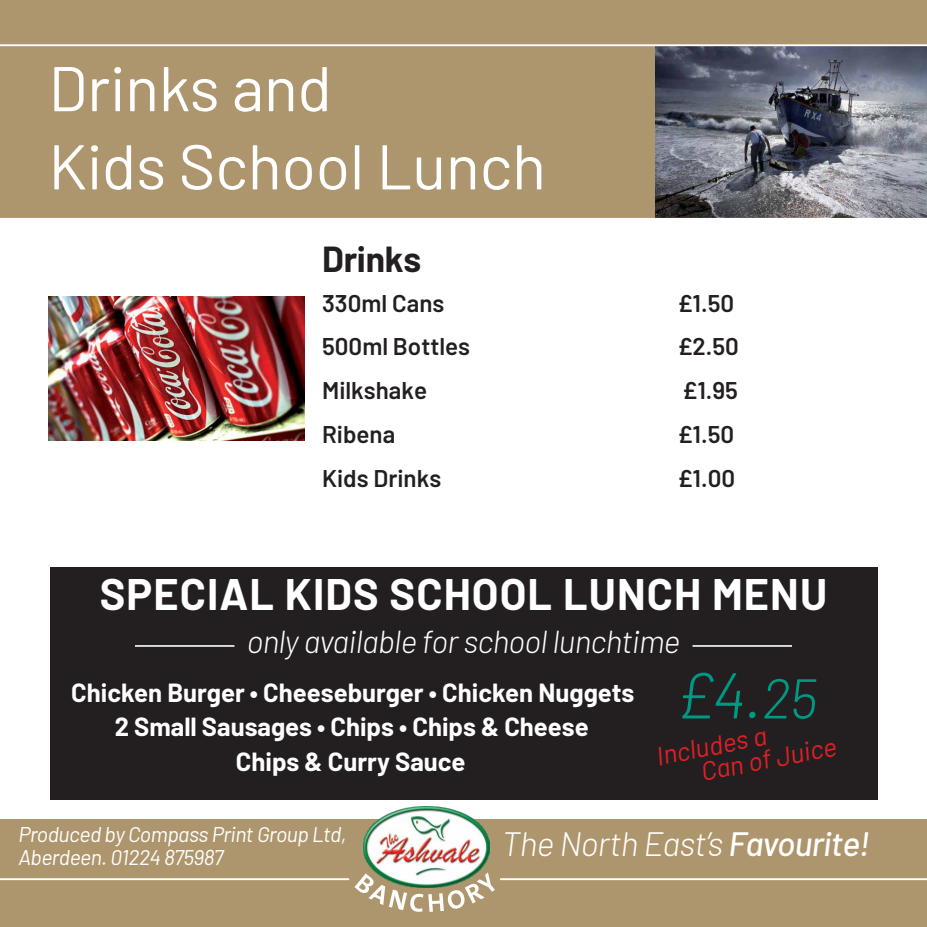
<style>
.page{position:relative;width:927px;height:927px;background:#ad966d}
.page>*{position:absolute;margin:0;border:0;box-sizing:border-box;transform-origin:0 0}
.t1{font:italic 300 64.69px "Barlow";color:#009984}
.t2{font:63.12px/78.1px "Barlow";letter-spacing:-.005em;color:#fff}
.t3{font:700 43.12px "Barlow";letter-spacing:.025em;color:#fff}
.t4{font:700 35.38px "Barlow";letter-spacing:-.01em;color:#231f20}
.t5{font:italic 300 33.75px "Barlow";letter-spacing:-.02em;color:#fff}
.t6{font:italic 300 31.69px "Barlow";letter-spacing:-.02em;color:#fff}
.t7{font:italic 26.25px/23.8px "Barlow";color:#e21f26}
.t8{font:700 25.62px/34.4px "Barlow";color:#fff;text-align:center}
.t9{font:600 24.12px "Barlow";color:#231f20}
.t10{font:italic 21.25px/22.5px "Barlow";letter-spacing:-.02em;color:#fff}
.s1{font-size:55.94px}
.s2{font-weight:500}
</style>
<div class="page">
<div style="left:0;top:219px;width:927px;height:598px;background:#fff"></div>
<svg style="left:354px;top:877px;width:141px;height:35px"></svg>
<img style="left:656px;top:46px;width:271px;height:172px">
<hr style="left:0;top:44px;width:927px;height:2px;background:#fff">
<hr style="left:0;top:218px;width:927px;height:2px;background:#fff">
<hr style="left:0;top:878px;width:349px;height:2px;background:#fff">
<hr style="left:500px;top:878px;width:427px;height:2px;background:#fff">
<hr style="left:0;top:817px;width:927px;height:2px;background:#fff">
<img style="left:363px;top:806px;width:126px;height:81px">
<img style="left:48px;top:296px;width:256px;height:144px">
<div style="left:50px;top:566px;width:827px;height:233px;background:#231f20"></div>
<hr style="left:135px;top:645px;width:99px;height:1px;background:#fff">
<hr style="left:692px;top:645px;width:100px;height:1px;background:#fff">
<h2 class="t2" style="left:48px;top:48px;width:499px">Drinks and<br>Kids School Lunch</h2>
<h3 class="t4" style="left:322px;top:233px;width:100px">Drinks</h3>
<p class="t9" style="left:322px;top:285px;width:124px">330ml Cans</p>
<p class="t9" style="left:678px;top:285px;width:58px">£1.50</p>
<p class="t9" style="left:322px;top:329px;width:149px">500ml Bottles</p>
<p class="t9" style="left:678px;top:329px;width:63px">£2.50</p>
<p class="t9" style="left:322px;top:373px;width:107px">Milkshake</p>
<p class="t9" style="left:682px;top:373px;width:57px">£1.95</p>
<p class="t9" style="left:322px;top:416px;width:75px">Ribena</p>
<p class="t9" style="left:678px;top:416px;width:58px">£1.50</p>
<p class="t9" style="left:322px;top:460px;width:121px">Kids Drinks</p>
<p class="t9" style="left:678px;top:460px;width:59px">£1.00</p>
<h3 class="t3" style="left:100px;top:562px;width:728px">SPECIAL KIDS SCHOOL LUNCH MENU</h3>
<p class="t6" style="left:247px;top:619px;width:435px">only available for school lunchtime</p>
<p class="t8" style="left:71px;top:673px;width:564px">Chicken Burger • Cheeseburger • Chicken Nuggets<br>2 Small Sausages • Chips • Chips &amp; Cheese<br>Chips &amp; Curry Sauce</p>
<h1 class="t1" style="left:675px;top:648px;width:144px">£4.<span class="s1">25</span></h1>
<p class="t7" style="left:694px;top:735px;width:139px;text-indent:-41px;rotate:-11deg">Includes a<br>Can of Juice</p>
<p class="t10" style="left:18px;top:821px;width:329px">Produced by Compass Print Group Ltd,<br>Aberdeen. 01224 875987</p>
<h3 class="t5" style="left:502px;top:819px;width:369px">The North East’s <span class="s2">Favourite!</span></h3>
</div>
